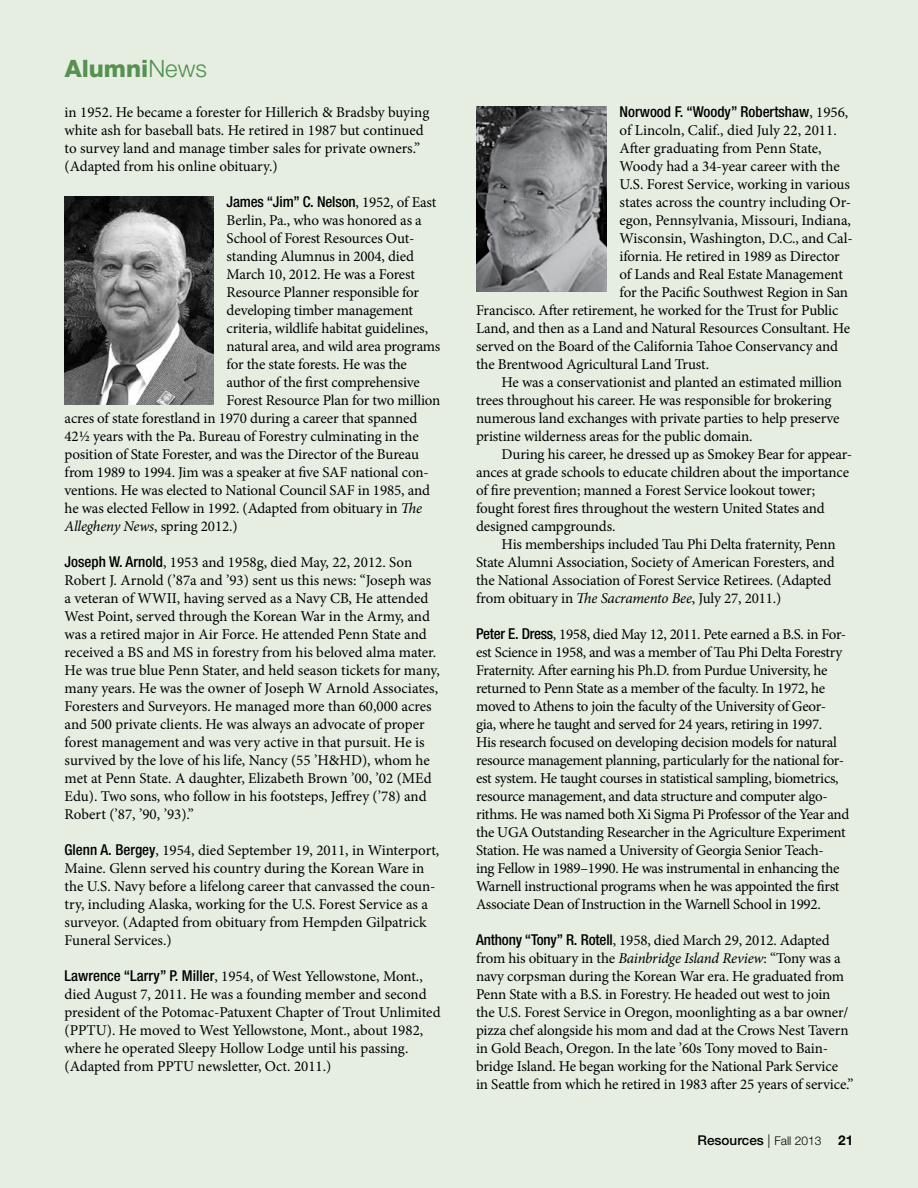
<style>
.page{position:relative;width:918px;height:1188px;background:#e6eee2}
.page>*{position:absolute;margin:0;border:0;box-sizing:border-box;transform-origin:0 0}
.t1{font:800 24px "Helvetica Neue LT Std";color:#55914f}
.t2{font:15px/18px "Minion Pro";letter-spacing:-.01em;color:#000}
.t3{font:500 condensed 15px "Helvetica Neue LT Std";color:#000}
.t4{font:italic 15px "Minion Pro";letter-spacing:-.015em;color:#000}
.t5{font:500 13.5px "Helvetica Neue LT Std";color:#000}
.s1{font-weight:300}
.s2{font-family:"Minion Pro";font-weight:400;font-stretch:normal}
.s3{font-style:italic}
.s4{font-style:normal}
.s5{font-family:"Helvetica Neue LT Std";font-weight:500;font-stretch:condensed}
.s6{font-weight:300;font-size:12px}
.s7{font-weight:700}
</style>
<div class="page">
<img style="left:65px;top:197px;width:148px;height:208px">
<img style="left:476px;top:107px;width:130px;height:184px">
<h1 class="t1" style="left:65px;top:55px;width:144px">Alumni<span class="s1">News</span></h1>
<p class="t2" style="left:65px;top:104px;width:366px">in 1952. He became a forester for Hillerich &amp; Bradsby buying white ash for baseball bats. He retired in 1987 but continued to survey land and manage timber sales for private owners.” (Adapted from his online obituary.)</p>
<p class="t3" style="left:227px;top:193px;width:211px">James “Jim” C. Nelson<span class="s2">, 1952, of East</span></p>
<p class="t2" style="left:227px;top:212px;width:197px">Berlin, Pa., who was honored as a</p>
<p class="t2" style="left:227px;top:230px;width:189px">School of Forest Resources Out-</p>
<p class="t2" style="left:227px;top:248px;width:189px">standing Alumnus in 2004, died</p>
<p class="t2" style="left:227px;top:266px;width:190px">March 10, 2012. He was a Forest</p>
<p class="t2" style="left:227px;top:284px;width:194px">Resource Planner responsible for</p>
<p class="t2" style="left:227px;top:302px;width:188px">developing timber management</p>
<p class="t2" style="left:227px;top:320px;width:203px">criteria, wildlife habitat guidelines,</p>
<p class="t2" style="left:227px;top:338px;width:215px">natural area, and wild area programs</p>
<p class="t2" style="left:227px;top:356px;width:182px">for the state forests. He was the</p>
<p class="t2" style="left:227px;top:374px;width:195px">author of the first comprehensive</p>
<p class="t2" style="left:227px;top:392px;width:215px">Forest Resource Plan for two million</p>
<p class="t2" style="left:65px;top:410px;width:354px">acres of state forestland in 1970 during a career that spanned</p>
<p class="t2" style="left:65px;top:428px;width:356px">42½ years with the Pa. Bureau of Forestry culminating in the</p>
<p class="t2" style="left:65px;top:446px;width:356px">position of State Forester, and was the Director of the Bureau</p>
<p class="t2" style="left:65px;top:464px;width:366px">from 1989 to 1994. Jim was a speaker at five SAF national con-</p>
<p class="t2" style="left:65px;top:482px;width:367px">ventions. He was elected to National Council SAF in 1985, and</p>
<p class="t2" style="left:65px;top:500px;width:359px">he was elected Fellow in 1992. (Adapted from obituary in <span class="s3">The</span></p>
<p class="t4" style="left:65px;top:516px;width:175px">Allegheny News<span class="s4">, spring 2012.)</span></p>
<p class="t2" style="left:65px;top:554px;width:377px"><span class="s5">Joseph W. Arnold</span>, 1953 and 1958g, died May, 22, 2012. Son Robert J. Arnold (’87a and ’93) sent us this news: “Joseph was a veteran of WWII, having served as a Navy CB, He attended West Point, served through the Korean War in the Army, and was a retired major in Air Force. He attended Penn State and received a BS and MS in forestry from his beloved alma mater.<br>He was true blue Penn Stater, and held season tickets for many, many years. He was the owner of Joseph W Arnold Associates, Foresters and Surveyors. He managed more than 60,000 acres and 500 private clients. He was always an advocate of proper forest management and was very active in that pursuit. He is survived by the love of his life, Nancy (55 ’H&amp;HD), whom he met at Penn State. A daughter, Elizabeth Brown ’00, ’02 (MEd Edu). Two sons, who follow in his footsteps, Jeffrey (’78) and Robert (’87, ’90, ’93).”</p>
<p class="t2" style="left:65px;top:842px;width:376px"><span class="s5">Glenn A. Bergey</span>, 1954, died September 19, 2011, in Winterport, Maine. Glenn served his country during the Korean Ware in the U.S. Navy before a lifelong career that canvassed the coun&shy;try, including Alaska, working for the U.S. Forest Service as a surveyor. (Adapted from obituary from Hempden Gilpatrick Funeral Services.)</p>
<p class="t2" style="left:65px;top:968px;width:378px"><span class="s5">Lawrence “Larry” P. Miller</span>, 1954, of West Yellowstone, Mont., died August 7, 2011. He was a founding member and second president of the Potomac-Patuxent Chapter of Trout Unlimited (PPTU). He moved to West Yellowstone, Mont., about 1982, where he operated Sleepy Hollow Lodge until his passing. (Adapted from PPTU newsletter, Oct. 2011.)</p>
<p class="t3" style="left:620px;top:103px;width:230px">Norwood F. “Woody” Robertshaw<span class="s2">, 1956,</span></p>
<p class="t2" style="left:620px;top:122px;width:219px">of Lincoln, Calif., died July 22, 2011.</p>
<p class="t2" style="left:620px;top:140px;width:204px">After graduating from Penn State,</p>
<p class="t2" style="left:620px;top:158px;width:222px">Woody had a 34-year career with the</p>
<p class="t2" style="left:620px;top:176px;width:232px">U.S. Forest Service, working in various</p>
<p class="t2" style="left:620px;top:194px;width:233px">states across the country including Or-</p>
<p class="t2" style="left:620px;top:212px;width:233px">egon, Pennsylvania, Missouri, Indiana,</p>
<p class="t2" style="left:620px;top:230px;width:235px">Wisconsin, Washington, D.C., and Cal-</p>
<p class="t2" style="left:620px;top:248px;width:222px">ifornia. He retired in 1989 as Director</p>
<p class="t2" style="left:620px;top:266px;width:225px">of Lands and Real Estate Management</p>
<p class="t2" style="left:620px;top:284px;width:230px">for the Pacific Southwest Region in San</p>
<p class="t2" style="left:476px;top:302px;width:364px">Francisco. After retirement, he worked for the Trust for Public</p>
<p class="t2" style="left:476px;top:320px;width:376px">Land, and then as a Land and Natural Resources Consultant. He</p>
<p class="t2" style="left:476px;top:338px;width:364px">served on the Board of the California Tahoe Conservancy and</p>
<p class="t2" style="left:476px;top:356px;width:235px">the Brentwood Agricultural Land Trust.</p>
<p class="t2" style="left:502px;top:374px;width:342px">He was a conservationist and planted an estimated million</p>
<p class="t2" style="left:476px;top:392px;width:357px">trees throughout his career. He was responsible for brokering</p>
<p class="t2" style="left:476px;top:410px;width:365px">numerous land exchanges with private parties to help preserve</p>
<p class="t2" style="left:476px;top:428px;width:278px">pristine wilderness areas for the public domain.</p>
<p class="t2" style="left:502px;top:446px;width:352px">During his career, he dressed up as Smokey Bear for appear-</p>
<p class="t2" style="left:476px;top:464px;width:375px">ances at grade schools to educate children about the importance</p>
<p class="t2" style="left:476px;top:482px;width:341px">of fire prevention; manned a Forest Service lookout tower;</p>
<p class="t2" style="left:476px;top:500px;width:350px">fought forest fires throughout the western United States and</p>
<p class="t2" style="left:476px;top:518px;width:141px">designed campgrounds.</p>
<p class="t2" style="left:502px;top:536px;width:336px">His memberships included Tau Phi Delta fraternity, Penn</p>
<p class="t2" style="left:476px;top:554px;width:360px">State Alumni Association, Society of American Foresters, and</p>
<p class="t2" style="left:476px;top:572px;width:357px">the National Association of Forest Service Retirees. (Adapted</p>
<p class="t2" style="left:476px;top:590px;width:307px">from obituary in <span class="s3">The Sacramento Bee</span>, July 27, 2011.)</p>
<p class="t2" style="left:476px;top:626px;width:375px"><span class="s5">Peter E. Dress</span>, 1958, died May 12, 2011. Pete earned a B.S. in For&shy;est Science in 1958, and was a member of Tau Phi Delta Forestry Fraternity. After earning his Ph.D. from Purdue University, he returned to Penn State as a member of the faculty. In 1972, he moved to Athens to join the faculty of the University of Geor&shy;gia, where he taught and served for 24 years, retiring in 1997.<br>His research focused on developing decision models for natural resource management planning, particularly for the national for&shy;est system. He taught courses in statistical sampling, biometrics, resource management, and data structure and computer algo&shy;rithms. He was named both Xi Sigma Pi Professor of the Year and the UGA Outstanding Researcher in the Agriculture Experiment Station. He was named a University of Georgia Senior Teach-<br>ing Fellow in 1989–1990. He was instrumental in enhancing the Warnell instructional programs when he was appointed the first Associate Dean of Instruction in the Warnell School in 1992.</p>
<p class="t2" style="left:476px;top:932px;width:379px"><span class="s5">Anthony “Tony” R. Rotell</span>, 1958, died March 29, 2012. Adapted from his obituary in the <span class="s3">Bainbridge Island Review</span>: “Tony was a navy corpsman during the Korean War era. He graduated from Penn State with a B.S. in Forestry. He headed out west to join<br>the U.S. Forest Service in Oregon, moonlighting as a bar owner/ pizza chef alongside his mom and dad at the Crows Nest Tavern in Gold Beach, Oregon. In the late ’60s Tony moved to Bain&shy;bridge Island. He began working for the National Park Service in Seattle from which he retired in 1983 after 25 years of service.”</p>
<p class="t5" style="left:698px;top:1132px;width:157px">Resources <span class="s1">|</span> <span class="s6">Fall 2013</span> <span class="s7">21</span></p>
</div>
